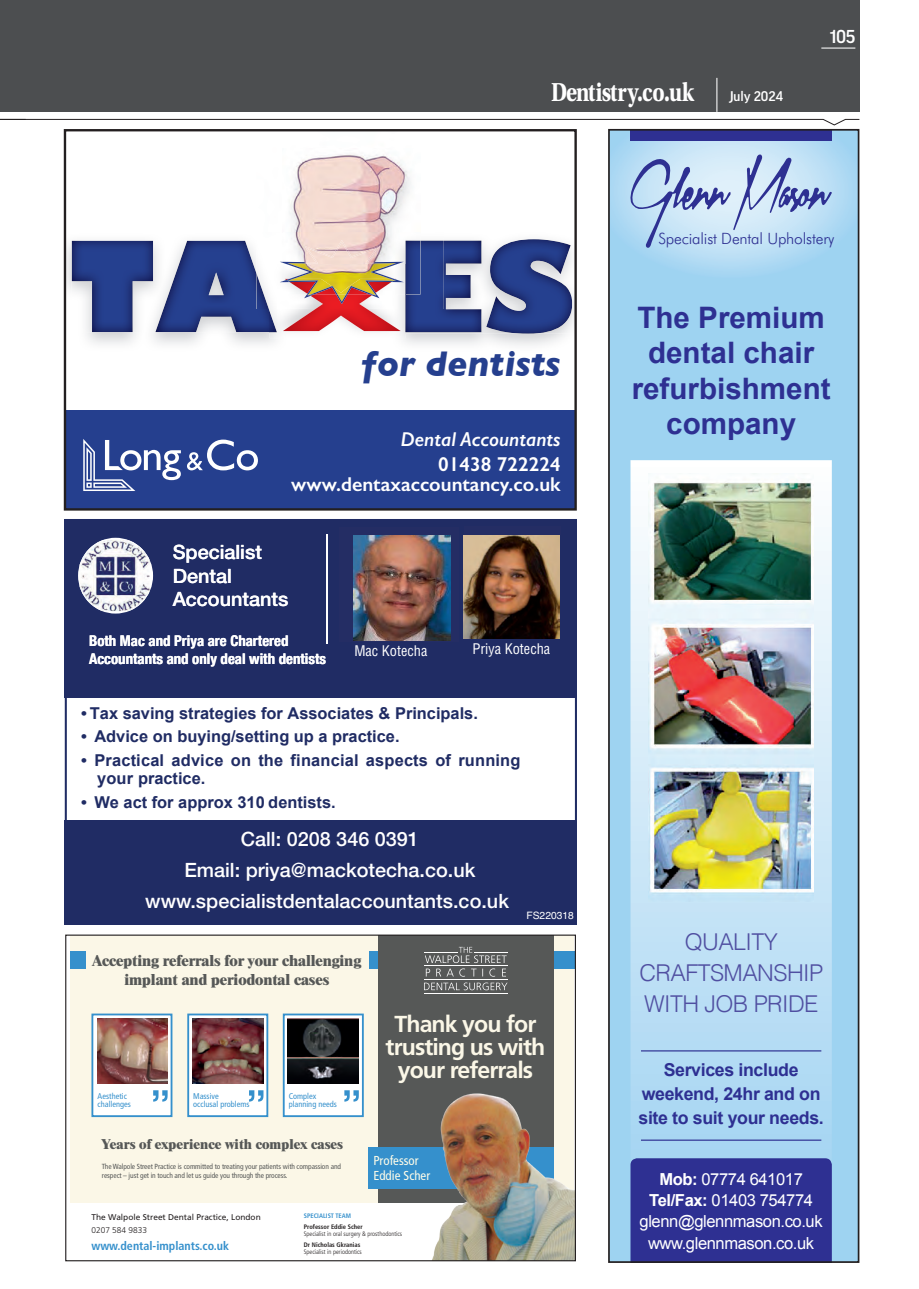
<style>
.page{position:relative;width:919px;height:1289px;background:#fff}
.page>*{position:absolute;margin:0;border:0;box-sizing:border-box;transform-origin:0 0}
.t1{font:italic 700 36.45px "Gill Sans";color:#253f8e}
.t2{font:700 29.55px/35.5px "Arial";color:#2e3092;text-align:center}
.t3{font:700 27.45px "Utopia Std";letter-spacing:-.025em;color:#fff;scale:.8 1}
.t4{font:300 23.25px/30.8px "Helvetica";letter-spacing:-.025em;color:#504fa1;text-align:center}
.t5{font:700 23.1px/23.1px "Frutiger";letter-spacing:-.04em;color:#fbf7e7;text-align:center}
.t6{font:600 20.1px/20.1px "Gill Sans";color:#fff;text-align:right}
.t7{font:italic 600 20.1px "Gill Sans";color:#fff}
.t8{font:500 19.65px/30.6px "Helvetica Neue";color:#fff;text-align:center}
.t9{font:500 18px "Good Pro";color:#fff}
.t10{font:700 17.7px/23.7px "Arial";letter-spacing:-.02em;color:#2e3092;text-align:center}
.t11{font:16.5px/21.3px "Arial";letter-spacing:-.025em;color:#fff;text-align:center}
.t12{font:700 16.35px/18px "Arial";color:#202c64}
.t13{font:300 15.6px "Futura BT";letter-spacing:-.01em;color:#2e3092}
.t14{font:800 15.45px/19.5px "Times";letter-spacing:-.01em;color:#565857;text-align:center}
.t15{font:700 condensed 14.85px/17.7px "Helvetica Neue";color:#fff}
.t16{font:condensed 14.25px "Helvetica";color:#fff}
.t17{font:800 13.95px "Times";color:#565857}
.t18{font:500 13.5px "Good Pro";color:#fff}
.t19{font:condensed 12.9px/15.6px "Frutiger";color:#fffde9}
.t20{font:700 condensed 12px "Frutiger";color:#3590cc}
.t21{font:10.2px "Helvetica";color:#fff}
.t22{font:condensed 8.4px/7.4px "Frutiger";color:#3590cc}
.t23{font:8.4px "Frutiger";color:#231f20}
.t24{font:300 8.4px "Frutiger";color:#231f20}
.t25{font:condensed 7.35px/8.9px "Frutiger";letter-spacing:-.01em;color:#565857}
.t26{font:300 condensed 6.45px "Frutiger";color:#231f20}
.t27{font:700 condensed 6.45px "Frutiger";color:#231f20}
.t28{font:700 condensed 6.45px "Frutiger";color:#3590cc}
.s1{font-style:inherit}
.s2{font-weight:700}
</style>
<div class="page">
<div style="left:0;top:0;width:859px;height:112px;background:#4c4e50"></div>
<hr style="left:716px;top:78px;width:1px;height:34px;background:#fff">
<hr style="left:821px;top:48px;width:34px;height:1px;background:#fff">
<div style="left:609px;top:130px;width:249px;height:1131px;background:#9ed3f1"></div>
<svg style="left:630px;top:460px;width:201px;height:681px"></svg>
<img style="left:611px;top:141px;width:242px;height:131px">
<img style="left:649px;top:474px;width:164px;height:427px">
<div style="left:630px;top:1158px;width:201px;height:101px;background:#2e3092"></div>
<svg style="left:629px;top:153px;width:203px;height:95px"></svg>
<hr style="left:641px;top:1050px;width:180px;height:1px;background:#2e3092">
<hr style="left:641px;top:1139px;width:180px;height:1px;background:#2e3092">
<svg style="left:0;top:119px;width:860px;height:22px"></svg>
<div style="left:608px;top:129px;width:251px;height:1133px;border:2px solid #231f20"></div>
<svg style="left:64px;top:519px;width:513px;height:406px;fill:#202c64"></svg>
<div style="left:339px;top:527px;width:120px;height:115px;background:#242d64"></div>
<img style="left:353px;top:535px;width:98px;height:105px">
<div style="left:464px;top:526px;width:96px;height:8px;background:#242d64"></div>
<img style="left:67px;top:241px;width:506px;height:105px">
<img style="left:72px;top:240px;width:197px;height:92px">
<img style="left:406px;top:239px;width:166px;height:95px">
<img style="left:269px;top:264px;width:136px;height:74px">
<img style="left:269px;top:309px;width:8px;height:23px">
<img style="left:283px;top:309px;width:117px;height:22px">
<div style="left:65px;top:410px;width:510px;height:99px;background:#253f8e"></div>
<svg style="left:187px;top:439px;width:71px;height:31px"></svg>
<svg style="left:83px;top:439px;width:98px;height:52px"></svg>
<img style="left:256px;top:132px;width:187px;height:132px">
<img style="left:256px;top:240px;width:21px;height:69px">
<img style="left:406px;top:239px;width:37px;height:70px">
<img style="left:269px;top:264px;width:8px;height:45px">
<svg style="left:405px;top:294px;width:1px;height:40px"></svg>
<img style="left:310px;top:304px;width:62px;height:5px">
<img style="left:280px;top:281px;width:99px;height:17px">
<img style="left:308px;top:294px;width:65px;height:10px">
<img style="left:283px;top:149px;width:137px;height:90px">
<img style="left:283px;top:239px;width:137px;height:55px">
<img style="left:283px;top:264px;width:123px;height:30px">
<img style="left:285px;top:279px;width:1px;height:15px">
<img style="left:287px;top:242px;width:109px;height:52px">
<img style="left:286px;top:279px;width:109px;height:15px">
<div style="left:64px;top:129px;width:512px;height:381px;border:2px solid #231f20"></div>
<div style="left:70px;top:935px;width:504px;height:268px;background:#fbf7e7"></div>
<div style="left:382px;top:951px;width:192px;height:17px;background:#3590cc"></div>
<div style="left:70px;top:951px;width:16px;height:17px;background:#3590cc"></div>
<div style="left:369px;top:951px;width:16px;height:17px;background:#3590cc"></div>
<div style="left:377px;top:935px;width:176px;height:268px;background:#565857"></div>
<div style="left:368px;top:1146px;width:185px;height:42px;background:#3590cc"></div>
<svg style="left:424px;top:982px;width:83px;height:8px"></svg>
<svg style="left:425px;top:946px;width:81px;height:30px"></svg>
<hr style="left:424px;top:951px;width:33px;height:1px;background:#fff">
<hr style="left:474px;top:951px;width:33px;height:1px;background:#fff">
<hr style="left:424px;top:965px;width:83px;height:1px;background:#fff">
<hr style="left:424px;top:979px;width:83px;height:1px;background:#fff">
<hr style="left:424px;top:992px;width:83px;height:1px;background:#fff">
<img style="left:397px;top:1088px;width:177px;height:171px">
<div style="left:92px;top:1014px;width:79px;height:102px;background:#fff"></div>
<div style="left:91px;top:1013px;width:81px;height:104px;border:2px solid #3590cc"></div>
<div style="left:188px;top:1014px;width:79px;height:102px;background:#fff"></div>
<div style="left:187px;top:1013px;width:81px;height:104px;border:2px solid #3590cc"></div>
<div style="left:284px;top:1014px;width:79px;height:102px;background:#fff"></div>
<div style="left:283px;top:1013px;width:81px;height:104px;border:2px solid #3590cc"></div>
<img style="left:98px;top:1018px;width:69px;height:65px">
<img style="left:193px;top:1018px;width:70px;height:65px">
<img style="left:288px;top:1018px;width:71px;height:65px">
<svg style="left:344px;top:1090px;width:15px;height:11px"></svg>
<svg style="left:249px;top:1090px;width:14px;height:11px"></svg>
<svg style="left:153px;top:1090px;width:15px;height:11px"></svg>
<h3 class="t3" style="left:551px;top:76px;width:181px">Dentistry.co.uk</h3>
<p class="t18" style="left:729px;top:89px;width:55px">July 2024</p>
<p class="t9" style="left:829px;top:26px;width:27px">105</p>
<h1 class="t1" style="left:361px;top:342px;width:201px">for dentists</h1>
<p class="t7" style="left:400px;top:427px;width:161px">Dental Accountants</p>
<p class="t6" style="left:291px;top:454px;width:271px">01438 722224 www.dentaxaccountancy.co.uk</p>
<p class="t8" style="left:173px;top:540px;width:117px;line-height:23.7px;text-align:left">Specialist<br>Dental<br>Accountants</p>
<p class="t15" style="left:89px;top:631px;width:238px">Both Mac and Priya are Chartered<br>Accountants and only deal with dentists</p>
<p class="t16" style="left:354px;top:642px;width:74px">Mac Kotecha</p>
<p class="t16" style="left:472px;top:639px;width:79px">Priya Kotecha</p>
<p class="t12" style="left:81px;top:704px;width:398px">• Tax saving strategies for Associates &amp; Principals.</p>
<p class="t12" style="left:81px;top:728px;width:320px">• Advice on buying/setting up a practice.</p>
<p class="t12" style="left:97px;top:752px;width:425px;text-indent:-16px">• Practical advice on the financial aspects of running your practice.</p>
<p class="t12" style="left:81px;top:793px;width:256px">• We act for approx <span class="s1">310</span> dentists.</p>
<p class="t8" style="left:145px;top:823px;width:365px">Call: 0208 346 0391<br>Email: priya@mackotecha.co.uk www.specialistdentalaccountants.co.uk</p>
<p class="t14" style="left:92px;top:950px;width:270px">Accepting referrals for your challenging implant and periodontal cases</p>
<p class="t21" style="left:526px;top:911px;width:49px">FS220318</p>
<p class="t22" style="left:98px;top:1092px;width:35px">Aesthetic challenges</p>
<p class="t22" style="left:193px;top:1092px;width:58px">Massive<br>occlusal problems</p>
<p class="t22" style="left:289px;top:1092px;width:50px">Complex planning needs</p>
<p class="t17" style="left:102px;top:1135px;width:243px">Years of experience with complex cases</p>
<p class="t25" style="left:102px;top:1161px;width:240px">The Walpole Street Practice is committed to treating your patients with compassion and respect – just get in touch and let us guide you through the process.</p>
<h3 class="t5" style="left:385px;top:1012px;width:161px">Thank you for trusting us with your referrals</h3>
<p class="t19" style="left:373px;top:1152px;width:58px">Professor<br>Eddie Scher</p>
<p class="t23" style="left:91px;top:1212px;width:171px">The Walpole Street Dental Practice, London</p>
<p class="t24" style="left:91px;top:1224px;width:57px">0207 584 9833</p>
<p class="t20" style="left:91px;top:1238px;width:139px">www.dental-implants.co.uk</p>
<p class="t28" style="left:304px;top:1212px;width:49px">SPECIALIST TEAM</p>
<p class="t27" style="left:304px;top:1222px;width:60px">Professor Eddie Scher</p>
<p class="t26" style="left:304px;top:1230px;width:100px">Specialist in oral surgery &amp; prosthodontics</p>
<p class="t27" style="left:304px;top:1240px;width:58px">Dr Nicholas Gkranias</p>
<p class="t26" style="left:304px;top:1248px;width:59px">Specialist in periodontics</p>
<p class="t13" style="left:658px;top:228px;width:178px">Specialist Dental Upholstery</p>
<h2 class="t2" style="left:631px;top:300px;width:200px">The Premium dental chair refurbishment company</h2>
<h3 class="t4" style="left:639px;top:925px;width:185px">QUALITY<br>CRAFTSMANSHIP<br>WITH JOB PRIDE</h3>
<p class="t10" style="left:638px;top:1058px;width:187px">Services include weekend, 24hr and on site to suit your needs.</p>
<p class="t11" style="left:639px;top:1168px;width:185px"><span class="s2">Mob:</span> 07774 641017<br><span class="s2">Tel/Fax:</span> 01403 754774 glenn@glennmason.co.uk www.glennmason.co.uk</p>
</div>
